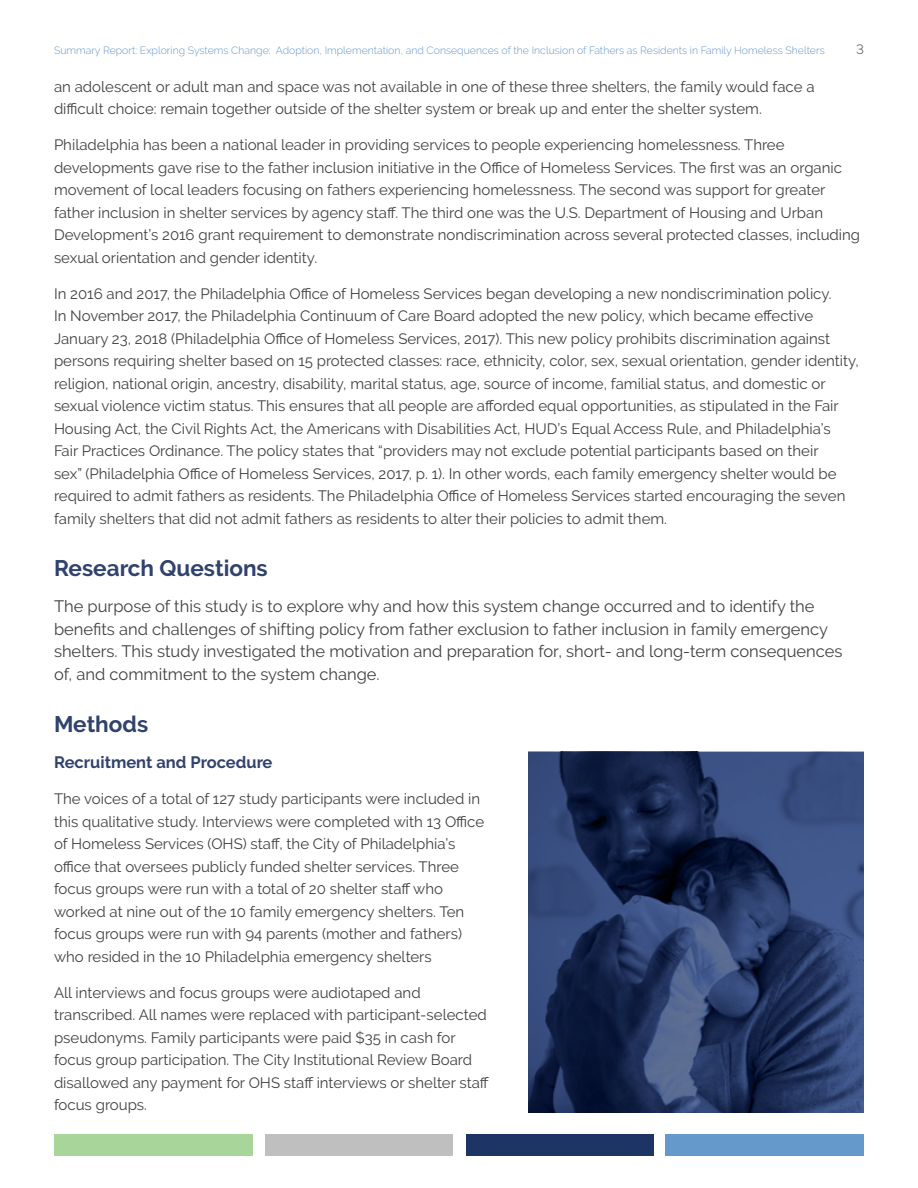
<style>
.page{position:relative;width:918px;height:1188px;background:#fff}
.page>*{position:absolute;margin:0;border:0;box-sizing:border-box;transform-origin:0 0}
.t1{font:700 22.5px "Raleway";color:#31426d}
.t2{font:16.5px/22.5px "Raleway";color:#414042}
.t3{font:700 16.5px "Raleway";color:#31426d}
.t4{font:15px/22.5px "Raleway";color:#414042}
.t5{font:13.5px "Raleway";color:#6d6e71}
.t6{font:300 10.5px "Raleway";color:#6598cb}
</style>
<div class="page">
<svg style="left:528px;top:752px;width:336px;height:360px;background:#283a64"></svg>
<div style="left:665px;top:1134px;width:199px;height:22px;background:#6598cb"></div>
<div style="left:466px;top:1134px;width:187px;height:22px;background:#1c3564"></div>
<div style="left:265px;top:1134px;width:188px;height:22px;background:#c0bfbf"></div>
<div style="left:54px;top:1134px;width:199px;height:22px;background:#a8d59a"></div>
<p class="t6" style="left:54px;top:44px;width:772px">Summary Report: Exploring Systems Change: Adoption, Implementation, and Consequences of the Inclusion of Fathers as Residents in Family Homeless Shelters</p>
<p class="t5" style="left:856px;top:41px;width:9px">3</p>
<p class="t4" style="left:54px;top:75px;width:762px">an adolescent or adult man and space was not available in one of these three shelters, the family would face a difficult choice: remain together outside of the shelter system or break up and enter the shelter system.</p>
<p class="t4" style="left:54px;top:134px;width:808px">Philadelphia has been a national leader in providing services to people experiencing homelessness. Three developments gave rise to the father inclusion initiative in the Office of Homeless Services. The first was an organic movement of local leaders focusing on fathers experiencing homelessness. The second was support for greater father inclusion in shelter services by agency staff. The third one was the U.S. Department of Housing and Urban Development’s 2016 grant requirement to demonstrate nondiscrimination across several protected classes, including sexual orientation and gender identity.</p>
<p class="t4" style="left:54px;top:282px;width:806px">In 2016 and 2017, the Philadelphia Office of Homeless Services began developing a new nondiscrimination policy.<br>In November 2017, the Philadelphia Continuum of Care Board adopted the new policy, which became effective January 23, 2018 (Philadelphia Office of Homeless Services, 2017). This new policy prohibits discrimination against persons requiring shelter based on 15 protected classes: race, ethnicity, color, sex, sexual orientation, gender identity, religion, national origin, ancestry, disability, marital status, age, source of income, familial status, and domestic or sexual violence victim status. This ensures that all people are afforded equal opportunities, as stipulated in the Fair Housing Act, the Civil Rights Act, the Americans with Disabilities Act, HUD’s Equal Access Rule, and Philadelphia’s<br>Fair Practices Ordinance. The policy states that “providers may not exclude potential participants based on their<br>sex” (Philadelphia Office of Homeless Services, 2017, p. 1). In other words, each family emergency shelter would be required to admit fathers as residents. The Philadelphia Office of Homeless Services started encouraging the seven family shelters that did not admit fathers as residents to alter their policies to admit them.</p>
<h1 class="t1" style="left:54px;top:556px;width:215px">Research Questions</h1>
<p class="t2" style="left:54px;top:595px;width:790px">The purpose of this study is to explore why and how this system change occurred and to identify the benefits and challenges of shifting policy from father exclusion to father inclusion in family emergency shelters. This study investigated the motivation and preparation for, short- and long-term consequences of, and commitment to the system change.</p>
<h1 class="t1" style="left:54px;top:712px;width:96px">Methods</h1>
<p class="t3" style="left:54px;top:753px;width:220px">Recruitment and Procedure</p>
<p class="t4" style="left:54px;top:788px;width:432px">The voices of a total of 127 study participants were included in this qualitative study. Interviews were completed with 13 Office of Homeless Services (OHS) staff, the City of Philadelphia’s office that oversees publicly funded shelter services. Three focus groups were run with a total of 20 shelter staff who worked at nine out of the 10 family emergency shelters. Ten focus groups were run with 94 parents (mother and fathers) who resided in the 10 Philadelphia emergency shelters</p>
<p class="t4" style="left:54px;top:981px;width:437px">All interviews and focus groups were audiotaped and transcribed. All names were replaced with participant-selected pseudonyms. Family participants were paid $35 in cash for focus group participation. The City Institutional Review Board disallowed any payment for OHS staff interviews or shelter staff focus groups.</p>
</div>
